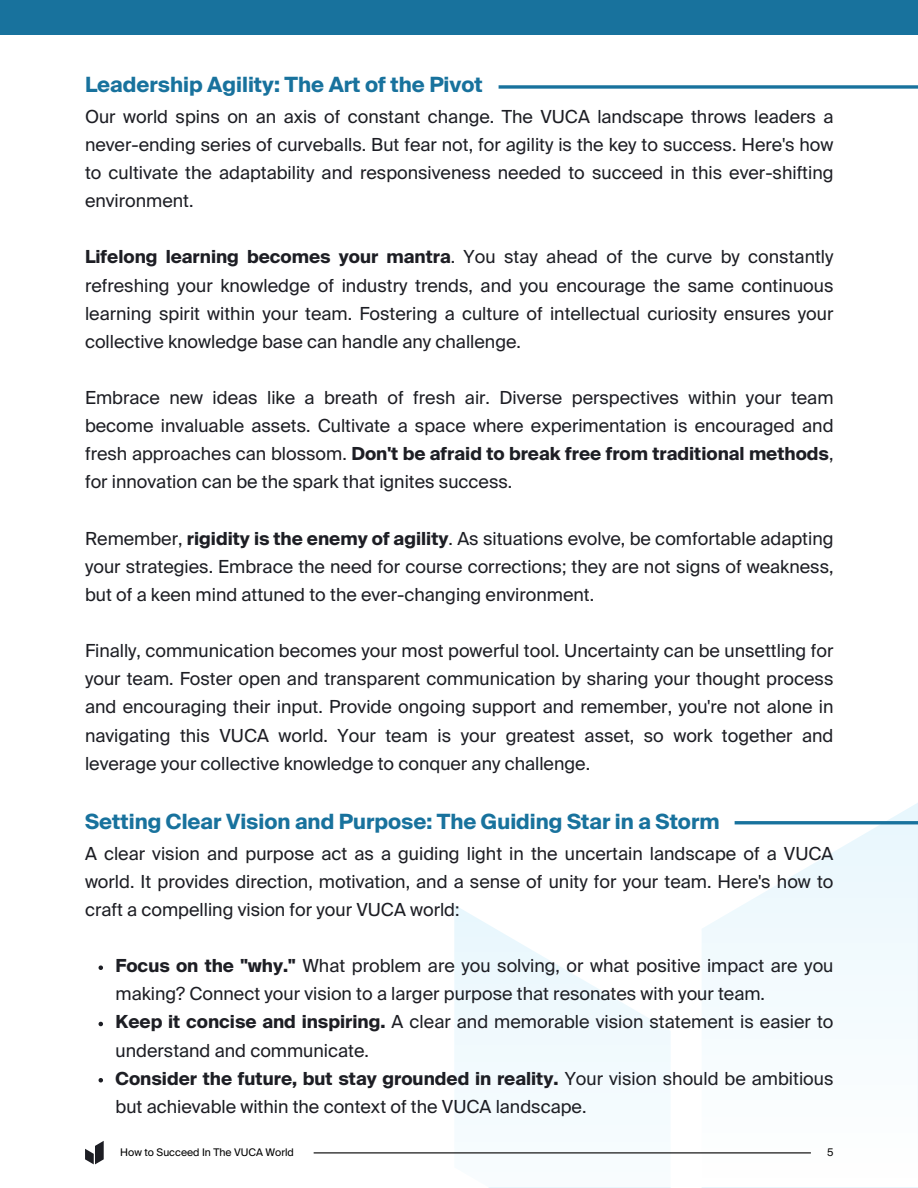
<style>
.page{position:relative;width:918px;height:1188px;background:#fff}
.page>*{position:absolute;margin:0;border:0;box-sizing:border-box;transform-origin:0 0}
.t1{font:700 21px "Suisse Intl";color:#18729d}
.t2{font:18px/28.2px "Suisse Intl";color:#1d1e24;text-align:justify}
.t3{font:10.5px "Suisse Intl";color:#000}
.s1{font-weight:700}
</style>
<div class="page">
<svg style="left:454px;top:905px;width:217px;height:283px;fill:#f3fbfe"></svg>
<svg style="left:702px;top:803px;width:216px;height:385px;fill:#f6fcfe"></svg>
<div style="left:0;top:0;width:918px;height:35px;background:#18729d"></div>
<svg style="left:99px;top:965px;width:4px;height:5px"></svg>
<svg style="left:99px;top:1022px;width:4px;height:4px"></svg>
<svg style="left:99px;top:1078px;width:4px;height:4px"></svg>
<svg style="left:499px;top:85px;width:419px;height:4px"></svg>
<hr style="left:735px;top:821px;width:183px;height:3px;background:#18729d">
<svg style="left:85px;top:1141px;width:19px;height:23px"></svg>
<hr style="left:314px;top:1152px;width:497px;height:1px;background:#000">
<h1 class="t1" style="left:85px;top:76px;width:399px">Leadership Agility: The Art of the Pivot</h1>
<h1 class="t2" style="left:85px;top:104px;width:750px">Our world spins on an axis of constant change. The VUCA landscape throws leaders a never-ending series of curveballs. But fear not, for agility is the key to success. Here's how to cultivate the adaptability and responsiveness needed to succeed in this ever-shifting environment.</h1>
<h1 class="t2" style="left:85px;top:244px;width:750px"><span class="s1">Lifelong learning becomes your mantra</span>. You stay ahead of the curve by constantly refreshing your knowledge of industry trends, and you encourage the same continuous learning spirit within your team. Fostering a culture of intellectual curiosity ensures your collective knowledge base can handle any challenge.</h1>
<h1 class="t2" style="left:85px;top:385px;width:750px">Embrace new ideas like a breath of fresh air. Diverse perspectives within your team become invaluable assets. Cultivate a space where experimentation is encouraged and fresh approaches can blossom. <span class="s1">Don't be afraid to break free from traditional methods</span>, for innovation can be the spark that ignites success.</h1>
<h1 class="t2" style="left:85px;top:526px;width:750px">Remember, <span class="s1">rigidity is the enemy of agility</span>. As situations evolve, be comfortable adapting your strategies. Embrace the need for course corrections; they are not signs of weakness, but of a keen mind attuned to the ever-changing environment.</h1>
<h1 class="t2" style="left:85px;top:638px;width:750px">Finally, communication becomes your most powerful tool. Uncertainty can be unsettling for your team. Foster open and transparent communication by sharing your thought process and encouraging their input. Provide ongoing support and remember, you're not alone in navigating this VUCA world. Your team is your greatest asset, so work together and leverage your collective knowledge to conquer any challenge.</h1>
<h1 class="t1" style="left:85px;top:813px;width:636px">Setting Clear Vision and Purpose: The Guiding Star in a Storm</h1>
<h1 class="t2" style="left:85px;top:841px;width:750px">A clear vision and purpose act as a guiding light in the uncertain landscape of a VUCA world. It provides direction, motivation, and a sense of unity for your team. Here's how to craft a compelling vision for your VUCA world:</h1>
<p class="t2" style="left:116px;top:953px;width:719px"><span class="s1">Focus on the "why."</span> What problem are you solving, or what positive impact are you making? Connect your vision to a larger purpose that resonates with your team.</p>
<p class="t2" style="left:116px;top:1009px;width:719px"><span class="s1">Keep it concise and inspiring.</span> A clear and memorable vision statement is easier to understand and communicate.</p>
<p class="t2" style="left:116px;top:1066px;width:719px"><span class="s1">Consider the future, but stay grounded in reality.</span> Your vision should be ambitious but achievable within the context of the VUCA landscape.</p>
<p class="t3" style="left:120px;top:1148px;width:175px">How to Succeed In The VUCA World</p>
<p class="t3" style="left:827px;top:1148px;width:8px">5</p>
</div>
